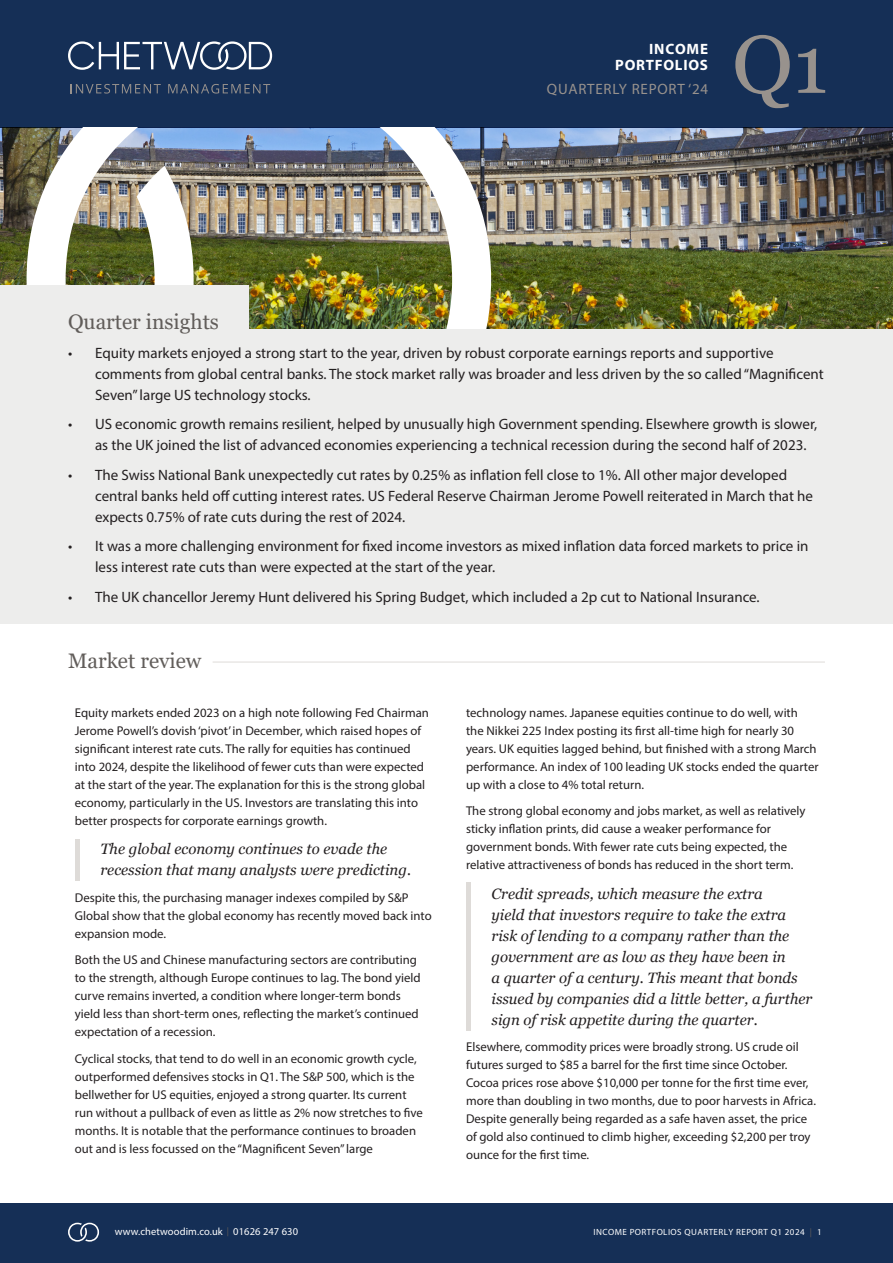
<style>
.page{position:relative;width:893px;height:1263px;background:#fff}
.page>*{position:absolute;margin:0;border:0;box-sizing:border-box;transform-origin:0 0}
.t1{font:81.6px "Georgia";color:#98928d}
.t2{font:21px "Georgia";color:#615d5a}
.t3{font:15px/21px "Myriad Pro";color:#231f20}
.t4{font:italic 15px/21px "Georgia";color:#231f20}
.t5{font:15px "Myriad Pro";letter-spacing:.05em;color:#98928d}
.t6{font:700 15px/16.5px "Myriad Pro";letter-spacing:.05em;color:#fff;text-align:right}
.t7{font:12.75px/18px "Myriad Pro";color:#231f20}
.t8{font:10.5px "Myriad Pro";letter-spacing:.01em;color:#fff}
.t9{font:9px "Myriad Pro";letter-spacing:.05em;color:#fff}
.s1{font-size:9px;color:#615d5a}
.s2{color:#615d5a}
</style>
<div class="page">
<div style="left:0;top:0;width:893px;height:128px;background:#152f56"></div>
<svg style="left:68px;top:41px;width:204px;height:29px"></svg>
<svg style="left:71px;top:84px;width:90px;height:10px"></svg>
<svg style="left:168px;top:84px;width:102px;height:10px"></svg>
<div style="left:0;top:1203px;width:893px;height:60px;background:#152f56"></div>
<svg style="left:68px;top:1223px;width:31px;height:18px"></svg>
<img style="left:491px;top:128px;width:402px;height:202px">
<img style="left:0;top:128px;width:27px;height:157px">
<img style="left:27px;top:128px;width:464px;height:202px">
<div style="left:0;top:285px;width:248px;height:46px;background:#ededec"></div>
<div style="left:0;top:330px;width:893px;height:294px;background:#ededec"></div>
<hr style="left:213px;top:662px;width:612px;height:1px;background:#dedbd8">
<hr style="left:75px;top:839px;width:4px;height:42px;background:#dedbd8">
<div style="left:466px;top:882px;width:5px;height:149px;background:#dedbd8"></div>
<p class="t2" style="left:68px;top:309px;width:152px">Quarter insights</p>
<p class="t6" style="left:615px;top:40px;width:94px">INCOME<br>PORTFOLIOS</p>
<p class="t5" style="left:547px;top:79px;width:163px">QUARTERLY REPORT ‘24</p>
<h1 class="t1" style="left:732px;top:15px;width:97px">Q1</h1>
<p class="t3" style="left:95px;top:342px;width:730px;text-indent:-27px">• Equity markets enjoyed a strong start to the year, driven by robust corporate earnings reports and supportive comments from global central banks. The stock market rally was broader and less driven by the so called “Magnificent<br>Seven” large US technology stocks.</p>
<p class="t3" style="left:95px;top:414px;width:724px;text-indent:-27px">• US economic growth remains resilient, helped by unusually high Government spending. Elsewhere growth is slower, as the UK joined the list of advanced economies experiencing a technical recession during the second half of 2023.</p>
<p class="t3" style="left:95px;top:464px;width:720px;text-indent:-27px">• The Swiss National Bank unexpectedly cut rates by 0.25% as inflation fell close to 1%. All other major developed central banks held off cutting interest rates. US Federal Reserve Chairman Jerome Powell reiterated in March that he expects 0.75% of rate cuts during the rest of 2024.</p>
<p class="t3" style="left:95px;top:536px;width:715px;text-indent:-27px">• It was a more challenging environment for fixed income investors as mixed inflation data forced markets to price in less interest rate cuts than were expected at the start of the year.</p>
<p class="t3" style="left:68px;top:586px;width:693px">• The UK chancellor Jeremy Hunt delivered his Spring Budget, which included a 2p cut to National Insurance.</p>
<p class="t2" style="left:68px;top:648px;width:135px">Market review</p>
<p class="t7" style="left:75px;top:703px;width:356px">Equity markets ended 2023 on a high note following Fed Chairman Jerome Powell’s dovish ‘pivot’ in December, which raised hopes of significant interest rate cuts. The rally for equities has continued into 2024, despite the likelihood of fewer cuts than were expected at the start of the year. The explanation for this is the strong global economy, particularly in the US. Investors are translating this into better prospects for corporate earnings growth.</p>
<p class="t4" style="left:100px;top:838px;width:312px">The global economy continues to evade the recession that many analysts were predicting.</p>
<p class="t7" style="left:75px;top:888px;width:358px">Despite this, the purchasing manager indexes compiled by S&amp;P<br>Global show that the global economy has recently moved back into expansion mode.</p>
<p class="t7" style="left:75px;top:950px;width:347px">Both the US and Chinese manufacturing sectors are contributing to the strength, although Europe continues to lag. The bond yield curve remains inverted, a condition where longer-term bonds yield less than short-term ones, reflecting the market’s continued expectation of a recession.</p>
<p class="t7" style="left:75px;top:1049px;width:349px">Cyclical stocks, that tend to do well in an economic growth cycle, outperformed defensives stocks in Q1. The S&amp;P 500, which is the bellwether for US equities, enjoyed a strong quarter. Its current run without a pullback of even as little as 2% now stretches to five months. It is notable that the performance continues to broaden out and is less focussed on the “Magnificent Seven” large</p>
<p class="t7" style="left:466px;top:703px;width:354px">technology names. Japanese equities continue to do well, with the Nikkei 225 Index posting its first all-time high for nearly 30 years. UK equities lagged behind, but finished with a strong March performance. An index of 100 leading UK stocks ended the quarter up with a close to 4% total return.</p>
<p class="t7" style="left:466px;top:802px;width:341px">The strong global economy and jobs market, as well as relatively sticky inflation prints, did cause a weaker performance for government bonds. With fewer rate cuts being expected, the relative attractiveness of bonds has reduced in the short term.</p>
<p class="t4" style="left:492px;top:883px;width:322px">Credit spreads, which measure the extra<br>yield that investors require to take the extra risk of lending to a company rather than the government are as low as they have been in<br>a quarter of a century. This meant that bonds issued by companies did a little better, a further sign of risk appetite during the quarter.</p>
<p class="t7" style="left:466px;top:1037px;width:351px">Elsewhere, commodity prices were broadly strong. US crude oil futures surged to $85 a barrel for the first time since October.<br>Cocoa prices rose above $10,000 per tonne for the first time ever, more than doubling in two months, due to poor harvests in Africa.<br>Despite generally being regarded as a safe haven asset, the price of gold also continued to climb higher, exceeding $2,200 per troy ounce for the first time.</p>
<p class="t8" style="left:115px;top:1225px;width:185px">www.chetwoodim.co.uk <span class="s1">|</span> 01626 247 630</p>
<p class="t9" style="left:593px;top:1227px;width:230px">INCOME PORTFOLIOS QUARTERLY REPORT Q1 2024 <span class="s2">|</span> 1</p>
</div>
